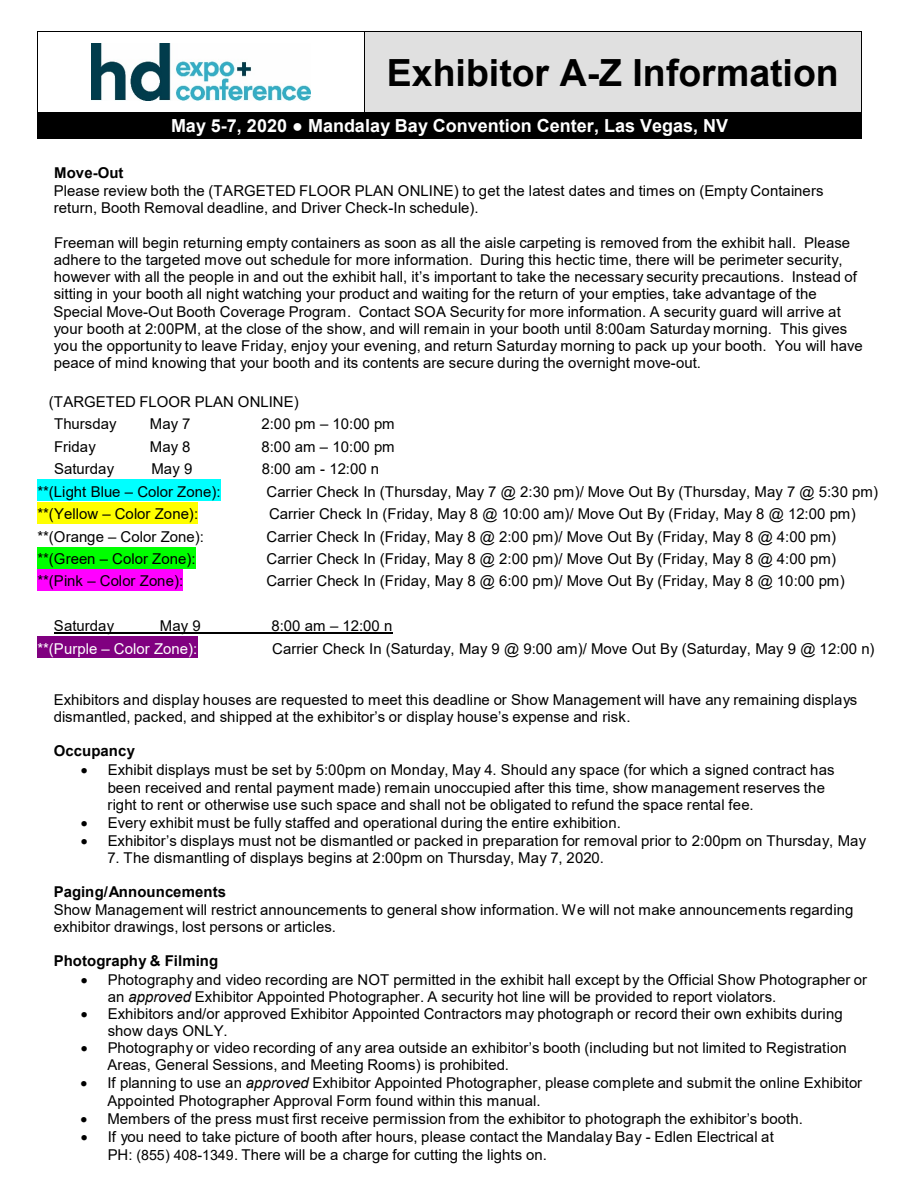
<style>
.page{position:relative;width:918px;height:1188px;background:#fff}
.page>*{position:absolute;margin:0;border:0;box-sizing:border-box;transform-origin:0 0}
.t1{font:700 37.5px "Arial";color:#000}
.t2{font:700 18px "Arial";color:#fff}
.t3{font:15px/17.2px "Arial";color:#000}
.t4{font:700 15px "Arial";letter-spacing:.005em;color:#000}
.t5{font:15px "Arial";color:#fff}
.s1{font-style:italic}
.s2{font-size:14.25px}
</style>
<div class="page">
<div style="left:37px;top:480px;width:184px;height:21px;background:#0ff"></div>
<div style="left:37px;top:502px;width:161px;height:21px;background:#ff0"></div>
<div style="left:37px;top:547px;width:159px;height:21px;background:#0f0"></div>
<div style="left:37px;top:570px;width:146px;height:21px;background:#f0f"></div>
<hr style="left:54px;top:633px;width:339px;height:1px;background:#000">
<div style="left:37px;top:637px;width:160px;height:21px;background:#800080"></div>
<div style="left:365px;top:32px;width:496px;height:80px;background:#e0e0e0"></div>
<hr style="left:38px;top:31px;width:326px;height:1px;background:#000">
<hr style="left:365px;top:31px;width:496px;height:1px;background:#000">
<hr style="left:37px;top:32px;width:1px;height:80px;background:#000">
<hr style="left:364px;top:32px;width:1px;height:80px;background:#000">
<hr style="left:861px;top:32px;width:1px;height:80px;background:#000">
<div style="left:38px;top:113px;width:823px;height:25px;background:#000"></div>
<hr style="left:38px;top:112px;width:326px;height:1px;background:#000">
<hr style="left:365px;top:112px;width:496px;height:1px;background:#000">
<svg style="left:37px;top:112px;width:1px;height:27px"></svg>
<hr style="left:38px;top:138px;width:823px;height:1px;background:#000">
<svg style="left:861px;top:112px;width:1px;height:27px"></svg>
<img style="left:92px;top:44px;width:219px;height:56px">
<p class="t1" style="left:387px;top:46px;width:454px">Exhibitor A-Z Information</p>
<p class="t2" style="left:171px;top:113px;width:559px">May 5-7, 2020 ● Mandalay Bay Convention Center, Las Vegas, NV</p>
<p class="t4" style="left:54px;top:163px;width:71px">Move-Out</p>
<p class="t3" style="left:54px;top:182px;width:771px">Please review both the (TARGETED FLOOR PLAN ONLINE) to get the latest dates and times on (Empty Containers return, Booth Removal deadline, and Driver Check-In schedule).</p>
<p class="t3" style="left:54px;top:234px;width:811px">Freeman will begin returning empty containers as soon as all the aisle carpeting is removed from the exhibit hall. Please adhere to the targeted move out schedule for more information. During this hectic time, there will be perimeter security, however with all the people in and out the exhibit hall, it’s important to take the necessary security precautions. Instead of sitting in your booth all night watching your product and waiting for the return of your empties, take advantage of the Special Move-Out Booth Coverage Program. Contact SOA Security for more information. A security guard will arrive at your booth at 2:00PM, at the close of the show, and will remain in your booth until 8:00am Saturday morning. This gives you the opportunity to leave Friday, enjoy your evening, and return Saturday morning to pack up your booth. You will have peace of mind knowing that your booth and its contents are secure during the overnight move-out.</p>
<p class="t3" style="left:49px;top:393px;width:251px">(TARGETED FLOOR PLAN ONLINE)</p>
<p class="t3" style="left:54px;top:415px;width:64px">Thursday</p>
<p class="t3" style="left:150px;top:415px;width:42px">May 7</p>
<p class="t3" style="left:262px;top:415px;width:135px">2:00 pm – 10:00 pm</p>
<p class="t3" style="left:54px;top:438px;width:43px">Friday</p>
<p class="t3" style="left:150px;top:438px;width:42px">May 8</p>
<p class="t3" style="left:261px;top:438px;width:135px">8:00 am – 10:00 pm</p>
<p class="t3" style="left:54px;top:460px;width:62px">Saturday</p>
<p class="t3" style="left:152px;top:460px;width:42px">May 9</p>
<p class="t3" style="left:262px;top:460px;width:119px">8:00 am - 12:00 n</p>
<p class="t3" style="left:37px;top:483px;width:185px">**(Light Blue – Color Zone):</p>
<p class="t3" style="left:267px;top:483px;width:613px">Carrier Check In (Thursday, May 7 @ 2:30 pm)/ Move Out By (Thursday, May 7 @ 5:30 pm)</p>
<p class="t3" style="left:37px;top:505px;width:162px">**(Yellow – Color Zone):</p>
<p class="t3" style="left:269px;top:505px;width:588px">Carrier Check In (Friday, May 8 @ 10:00 am)/ Move Out By (Friday, May 8 @ 12:00 pm)</p>
<p class="t3" style="left:37px;top:528px;width:168px">**(Orange – Color Zone):</p>
<p class="t3" style="left:267px;top:528px;width:571px">Carrier Check In (Friday, May 8 @ 2:00 pm)/ Move Out By (Friday, May 8 @ 4:00 pm)</p>
<p class="t3" style="left:37px;top:550px;width:160px">**(Green – Color Zone):</p>
<p class="t3" style="left:267px;top:550px;width:571px">Carrier Check In (Friday, May 8 @ 2:00 pm)/ Move Out By (Friday, May 8 @ 4:00 pm)</p>
<p class="t3" style="left:37px;top:572px;width:147px">**(Pink – Color Zone):</p>
<p class="t3" style="left:267px;top:572px;width:580px">Carrier Check In (Friday, May 8 @ 6:00 pm)/ Move Out By (Friday, May 8 @ 10:00 pm)</p>
<p class="t3" style="left:54px;top:617px;width:62px">Saturday</p>
<p class="t3" style="left:160px;top:617px;width:42px">May 9</p>
<p class="t3" style="left:271px;top:617px;width:123px">8:00 am – 12:00 n</p>
<p class="t5" style="left:37px;top:638px;width:161px">**(Purple – Color Zone):</p>
<p class="t3" style="left:272px;top:640px;width:604px">Carrier Check In (Saturday, May 9 @ 9:00 am)/ Move Out By (Saturday, May 9 @ 12:00 n)</p>
<p class="t3" style="left:54px;top:691px;width:805px">Exhibitors and display houses are requested to meet this deadline or Show Management will have any remaining displays dismantled, packed, and shipped at the exhibitor’s or display house’s expense and risk.</p>
<p class="t4" style="left:54px;top:740px;width:83px">Occupancy</p>
<p class="t3" style="left:108px;top:762px;width:728px;text-indent:-27px">• Exhibit displays must be set by 5:00pm on Monday, May 4. Should any space (for which a signed contract has been received and rental payment made) remain unoccupied after this time, show management reserves the right to rent or otherwise use such space and shall not be obligated to refund the space rental fee.</p>
<p class="t3" style="left:81px;top:814px;width:542px">• Every exhibit must be fully staffed and operational during the entire exhibition.</p>
<p class="t3" style="left:81px;top:832px;width:787px">• Exhibitor’s displays must not be dismantled or packed in preparation for removal prior to 2:00pm on Thursday, May</p>
<p class="t3" style="left:108px;top:849px;width:498px">7. The dismantling of displays begins at 2:00pm on Thursday, May 7, 2020.</p>
<p class="t4" style="left:54px;top:881px;width:174px">Paging/Announcements</p>
<p class="t3" style="left:54px;top:901px;width:801px">Show Management will restrict announcements to general show information. We will not make announcements regarding exhibitor drawings, lost persons or articles.</p>
<p class="t4" style="left:54px;top:951px;width:166px">Photography &amp; Filming</p>
<p class="t3" style="left:108px;top:971px;width:761px;text-indent:-27px">• Photography and video recording are NOT permitted in the exhibit hall except by the Official Show Photographer or an <span class="s1">approved</span> Exhibitor Appointed Photographer. A security hot line will be provided to report violators.</p>
<p class="t3" style="left:108px;top:1005px;width:736px;text-indent:-27px">• Exhibitors and/or approved Exhibitor Appointed Contractors may photograph or record their own exhibits during show days ONLY.</p>
<p class="t3" style="left:108px;top:1039px;width:741px;text-indent:-27px">• Photography or video recording of any area outside an exhibitor’s booth (including but not limited to Registration<br>Areas, General Sessions, and Meeting Rooms) is prohibited.</p>
<p class="t3" style="left:81px;top:1074px;width:783px">• If planning to use an <span class="s1">approved</span> Exhibitor Appointed Photographer, please complete and submit the online Exhibitor</p>
<p class="t3" style="left:107px;top:1092px;width:435px">Appointed Photographer Approval Form found within this manual.</p>
<p class="t3" style="left:80px;top:1110px;width:724px">• Members of the press must first receive permission from the exhibitor to photograph the exhibitor’s booth.</p>
<p class="t3" style="left:81px;top:1128px;width:695px">• If you need to take picture of booth after hours, please contact the Mandalay Bay - Edlen Electrical at</p>
<p class="t3" style="left:108px;top:1146px;width:441px">PH: <span class="s2">(855) 408-1349</span>. There will be a charge for cutting the lights on.</p>
</div>
